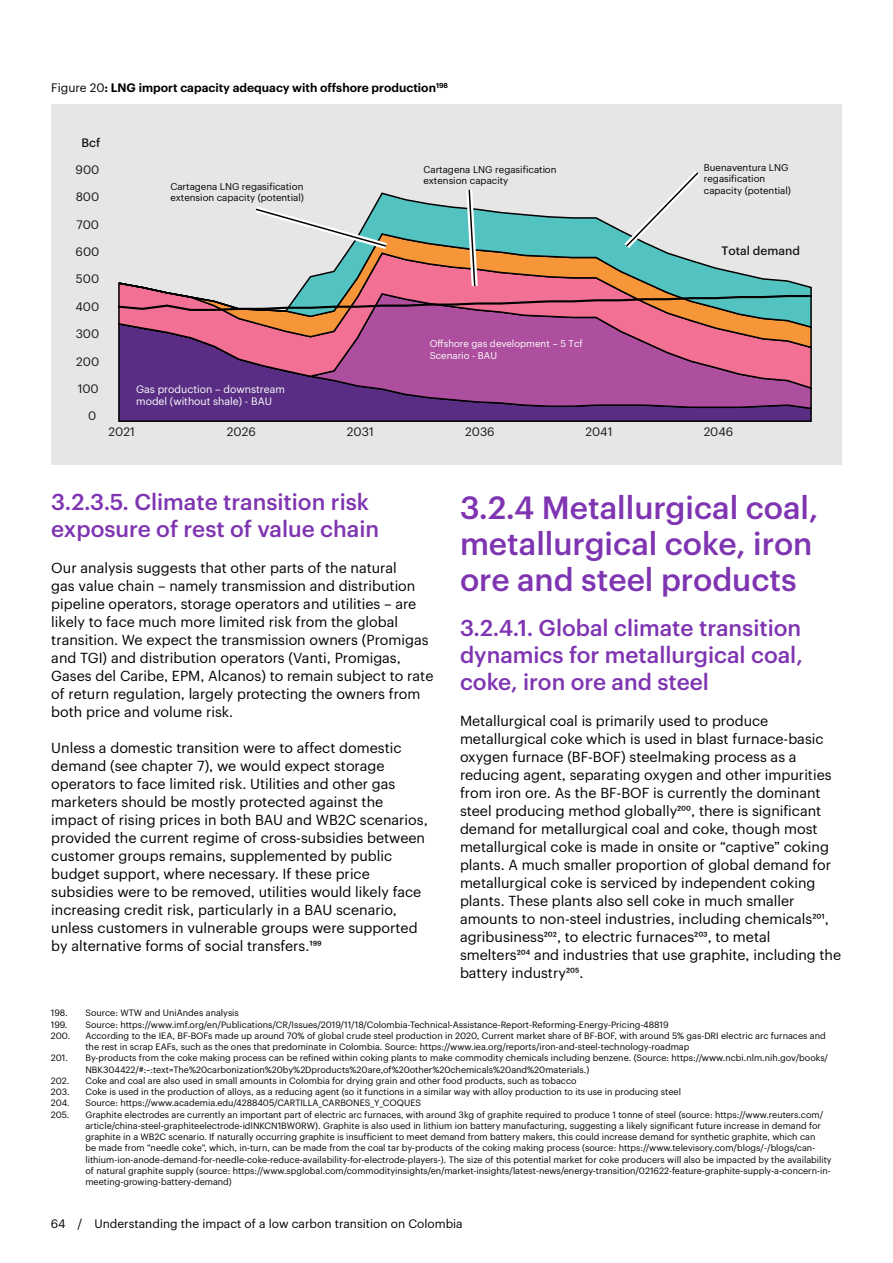
<style>
.page{position:relative;width:893px;height:1263px;background:#fff}
.page>*{position:absolute;margin:0;border:0;box-sizing:border-box;transform-origin:0 0}
.Subhead_21_24{font:500 31.5px/36px "Graphik";color:#7f35b2}
.Subhead_15_18{font:500 22.5px/27px "Graphik";color:#7f35b2}
.Body_9_5_12{font:14.25px/18px "Graphik";color:#000}
.Caption_8_10{font:600 12px "Graphik";color:#000}
.t1{font:12px "Graphik";color:#000}
.t2{font:12px "Graphik Roman";color:#131618}
.t3{font:500 12px "Graphik Roman";color:#131618}
.t4{font:10.5px/12.6px "Graphik Roman";color:#fff}
.t5{font:9.6px/11.6px "Graphik Roman";color:#000}
.t6{font:9.6px/11.7px "Graphik Roman";color:#fff}
.Legal_bullet_L2_last{font:9px/11.2px "Graphik";color:#000}
.s1{font-weight:400}
</style>
<div class="page">
<div style="left:51px;top:105px;width:790px;height:360px;background:#e6e6e6"></div>
<svg style="left:118px;top:410px;width:694px;height:11px;background:#532a7b"></svg>
<svg style="left:118px;top:390px;width:694px;height:20px;background:#753886"></svg>
<svg style="left:118px;top:349px;width:694px;height:41px;background:#a14b91"></svg>
<svg style="left:118px;top:329px;width:694px;height:20px;background:#bd5a89"></svg>
<svg style="left:118px;top:312px;width:694px;height:17px;background:#c66b7a"></svg>
<svg style="left:118px;top:171px;width:694px;height:141px"></svg>
<p class="Caption_8_10" style="left:51px;top:79px;width:398px"><span class="s1">Figure 20</span>: LNG import capacity adequacy with offshore production<sup>198</sup></p>
<p class="t3" style="left:82px;top:134px;width:20px">Bcf</p>
<p class="t2" style="left:76px;top:161px;width:25px">900</p>
<p class="t2" style="left:76px;top:187px;width:25px">800</p>
<p class="t2" style="left:76px;top:215px;width:24px">700</p>
<p class="t2" style="left:76px;top:243px;width:25px">600</p>
<p class="t2" style="left:76px;top:270px;width:25px">500</p>
<p class="t2" style="left:76px;top:298px;width:25px">400</p>
<p class="t2" style="left:76px;top:324px;width:25px">300</p>
<p class="t2" style="left:76px;top:352px;width:25px">200</p>
<p class="t2" style="left:78px;top:380px;width:23px">100</p>
<p class="t2" style="left:88px;top:407px;width:10px">0</p>
<p class="t5" style="left:170px;top:180px;width:135px">Cartagena LNG regasification extension capacity (potential)</p>
<p class="t4" style="left:136px;top:382px;width:150px">Gas production – downstream model (without shale) - BAU</p>
<p class="t5" style="left:423px;top:163px;width:135px">Cartagena LNG regasification extension capacity</p>
<p class="t6" style="left:430px;top:337px;width:155px">Offshore gas development – 5 Tcf<br>Scenario - BAU</p>
<p class="t5" style="left:704px;top:161px;width:89px">Buenaventura LNG regasification capacity (potential)</p>
<p class="t3" style="left:721px;top:242px;width:80px">Total demand</p>
<p class="t2" style="left:109px;top:423px;width:28px">2021</p>
<p class="t2" style="left:227px;top:423px;width:30px">2026</p>
<p class="t2" style="left:347px;top:423px;width:28px">2031</p>
<p class="t2" style="left:465px;top:423px;width:31px">2036</p>
<p class="t2" style="left:585px;top:423px;width:29px">2041</p>
<p class="t2" style="left:704px;top:423px;width:31px">2046</p>
<p class="Subhead_15_18" style="left:51px;top:486px;width:329px">3.2.3.5. Climate transition risk exposure of rest of value chain</p>
<p class="Body_9_5_12" style="left:51px;top:558px;width:384px">Our analysis suggests that other parts of the natural<br>gas value chain – namely transmission and distribution pipeline operators, storage operators and utilities – are likely to face much more limited risk from the global transition. We expect the transmission owners (Promigas and TGI) and distribution operators (Vanti, Promigas, Gases del Caribe, EPM, Alcanos) to remain subject to rate of return regulation, largely protecting the owners from both price and volume risk.</p>
<p class="Body_9_5_12" style="left:51px;top:738px;width:378px">Unless a domestic transition were to affect domestic demand (see chapter 7), we would expect storage operators to face limited risk. Utilities and other gas marketers should be mostly protected against the impact of rising prices in both BAU and WB2C scenarios, provided the current regime of cross-subsidies between customer groups remains, supplemented by public budget support, where necessary. If these price subsidies were to be removed, utilities would likely face increasing credit risk, particularly in a BAU scenario, unless customers in vulnerable groups were supported by alternative forms of social transfers.199</p>
<p class="Subhead_21_24" style="left:460px;top:487px;width:360px">3.2.4 Metallurgical coal, metallurgical coke, iron ore and steel products</p>
<p class="Subhead_15_18" style="left:460px;top:612px;width:344px;text-align:justify">3.2.4.1. Global climate transition dynamics for metallurgical coal, coke, iron ore and steel</p>
<p class="Body_9_5_12" style="left:460px;top:711px;width:383px">Metallurgical coal is primarily used to produce metallurgical coke which is used in blast furnace-basic oxygen furnace (BF-BOF) steelmaking process as a reducing agent, separating oxygen and other impurities from iron ore. As the BF-BOF is currently the dominant steel producing method globally200, there is significant demand for metallurgical coal and coke, though most metallurgical coke is made in onsite or “captive” coking plants. A much smaller proportion of global demand for metallurgical coke is serviced by independent coking plants. These plants also sell coke in much smaller amounts to non-steel industries, including chemicals201, agribusiness202, to electric furnaces203, to metal smelters204 and industries that use graphite, including the battery industry205.</p>
<p class="Legal_bullet_L2_last" style="left:51px;top:1007px;width:18px">198.</p>
<p class="Legal_bullet_L2_last" style="left:85px;top:1007px;width:155px">Source: WTW and UniAndes analysis</p>
<p class="Legal_bullet_L2_last" style="left:51px;top:1018px;width:18px">199.</p>
<p class="Legal_bullet_L2_last" style="left:85px;top:1018px;width:585px">Source: https://www.imf.org/en/Publications/CR/Issues/2019/11/18/Colombia-Technical-Assistance-Report-Reforming-Energy-Pricing-48819</p>
<p class="Legal_bullet_L2_last" style="left:51px;top:1029px;width:21px">200.</p>
<p class="Legal_bullet_L2_last" style="left:85px;top:1029px;width:742px">According to the IEA, BF-BOFs made up around 70% of global crude steel production in 2020, Current market share of BF-BOF, with around 5% gas-DRI electric arc furnaces and the rest in scrap EAFs, such as the ones that predominate in Colombia. Source: https://www.iea.org/reports/iron-and-steel-technology-roadmap</p>
<p class="Legal_bullet_L2_last" style="left:51px;top:1052px;width:19px">201.</p>
<p class="Legal_bullet_L2_last" style="left:85px;top:1052px;width:744px">By-products from the coke making process can be refined within coking plants to make commodity chemicals including benzene. (Source: https://www.ncbi.nlm.nih.gov/books/<br>NBK304422/#:~:text=The%20carbonization%20by%2Dproducts%20are,of%20other%20chemicals%20and%20materials.)</p>
<p class="Legal_bullet_L2_last" style="left:51px;top:1074px;width:20px">202.</p>
<p class="Legal_bullet_L2_last" style="left:85px;top:1074px;width:493px">Coke and coal are also used in small amounts in Colombia for drying grain and other food products, such as tobacco</p>
<p class="Legal_bullet_L2_last" style="left:51px;top:1085px;width:20px">203.</p>
<p class="Legal_bullet_L2_last" style="left:85px;top:1085px;width:597px">Coke is used in the production of alloys, as a reducing agent (so it functions in a similar way with alloy production to its use in producing steel</p>
<p class="Legal_bullet_L2_last" style="left:51px;top:1097px;width:20px">204.</p>
<p class="Legal_bullet_L2_last" style="left:85px;top:1097px;width:337px">Source: https://www.academia.edu/4288405/CARTILLA_CARBONES_Y_COQUES</p>
<p class="Legal_bullet_L2_last" style="left:51px;top:1108px;width:20px">205.</p>
<p class="Legal_bullet_L2_last" style="left:85px;top:1108px;width:748px">Graphite electrodes are currently an important part of electric arc furnaces, with around 3kg of graphite required to produce 1 tonne of steel (source: https://www.reuters.com/ article/china-steel-graphiteelectrode-idINKCN1BW0RW). Graphite is also used in lithium ion battery manufacturing, suggesting a likely significant future increase in demand for graphite in a WB2C scenario. If naturally occurring graphite is insufficient to meet demand from battery makers, this could increase demand for synthetic graphite, which can<br>be made from “needle coke”, which, in-turn, can be made from the coal tar by-products of the coking making process (source: https://www.televisory.com/blogs/-/blogs/can&shy;lithium-ion-anode-demand-for-needle-coke-reduce-availability-for-electrode-players-). The size of this potential market for coke producers will also be impacted by the availability of natural graphite supply (source: https://www.spglobal.com/commodityinsights/en/market-insights/latest-news/energy-transition/021622-feature-graphite-supply-a-concern-in&shy;meeting-growing-battery-demand)</p>
<h3 class="t1" style="left:51px;top:1215px;width:413px">64 / Understanding the impact of a low carbon transition on Colombia</h3>
</div>
